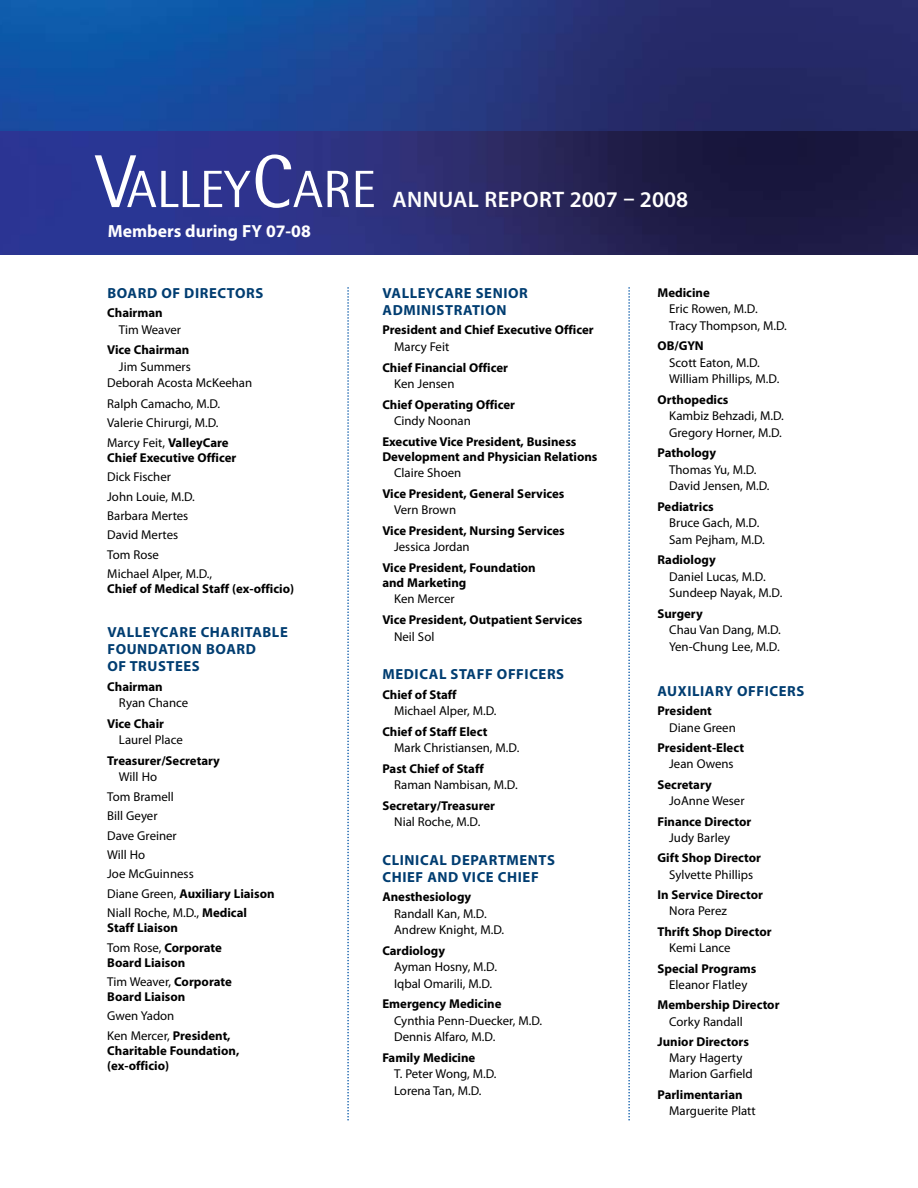
<style>
.page{position:relative;width:918px;height:1188px;background:#fff}
.page>*{position:absolute;margin:0;border:0;box-sizing:border-box;transform-origin:0 0}
.t1{font:52.5px "Rotis Semi Sans";color:#fff}
.t2{font:600 22.5px "Myriad Pro";letter-spacing:.02em;color:#fff}
.t3{font:700 17.7px "Myriad Pro";color:#fff}
.t4{font:700 14.7px/17.1px "Myriad Pro";letter-spacing:.04em;color:#003d71}
.t5{font:12.9px/19.4px "Myriad Pro";color:#000}
.t6{font:700 12.9px/15px "Myriad Pro";color:#000}
.s1{font-size:75px}
.s2{font-weight:700}
.s3{font-weight:400}
</style>
<div class="page">
<img style="left:0;top:0;width:918px;height:131px">
<img style="left:0;top:131px;width:918px;height:124px">
<svg style="left:347px;top:287px;width:2px;height:833px"></svg>
<svg style="left:628px;top:287px;width:2px;height:833px"></svg>
<h1 class="t1" style="left:96px;top:158px;width:281px"><span class="s1">V</span>ALLEY<span class="s1">C</span>ARE</h1>
<h3 class="t3" style="left:108px;top:220px;width:205px">Members during FY 07-08</h3>
<h2 class="t2" style="left:392px;top:185px;width:297px">ANNUAL REPORT 2007 – 2008</h2>
<p class="t4" style="left:107px;top:284px;width:157px">BOARD OF DIRECTORS</p>
<p class="t6" style="left:107px;top:305px;width:57px">Chairman</p>
<p class="t5" style="left:119px;top:320px;width:64px">tim Weaver</p>
<p class="t6" style="left:107px;top:342px;width:84px">Vice Chairman</p>
<p class="t5" style="left:107px;top:358px;width:147px;line-height:16.4px;text-indent:12px">Jim Summers<br>Deborah Acosta McKeehan</p>
<p class="t5" style="left:107px;top:394px;width:123px">ralph Camacho, M.D.<br>Valerie Chirurgi, M.D.<br>Marcy feit, <span class="s2">ValleyCare</span></p>
<p class="t6" style="left:107px;top:450px;width:131px">Chief Executive Officer</p>
<p class="t5" style="left:107px;top:467px;width:107px">Dick fischer<br>John Louie, M.D.<br>Barbara Mertes<br>David Mertes<br>tom rose<br>Michael Alper, M.D.,</p>
<p class="t6" style="left:107px;top:581px;width:188px">Chief of Medical Staff (ex-officio)</p>
<p class="t4" style="left:107px;top:623px;width:182px">VALLEYCARE CHARITABLE<br>FOUNDATION BOARD<br>OF TRUSTEES</p>
<p class="t6" style="left:107px;top:678px;width:57px">Chairman</p>
<p class="t5" style="left:119px;top:693px;width:71px">ryan Chance</p>
<p class="t6" style="left:107px;top:716px;width:58px">Vice Chair</p>
<p class="t5" style="left:119px;top:730px;width:65px">Laurel Place</p>
<p class="t6" style="left:107px;top:753px;width:114px">Treasurer/Secretary</p>
<p class="t5" style="left:107px;top:767px;width:169px;text-indent:12px">Will Ho<br>tom Bramell<br>Bill Geyer<br>Dave Greiner<br>Will Ho<br>Joe McGuinness<br>Diane Green, <span class="s2">Auxiliary Liaison<br></span>Niall roche, M.D., <span class="s2">Medical</span></p>
<p class="t6" style="left:107px;top:918px;width:116px;line-height:19.4px">Staff Liaison<br><span class="s3">tom rose,</span> Corporate</p>
<p class="t6" style="left:107px;top:952px;width:126px;line-height:19.4px">Board Liaison<br><span class="s3">tim Weaver,</span> Corporate</p>
<p class="t6" style="left:107px;top:989px;width:80px">Board Liaison</p>
<p class="t5" style="left:107px;top:1006px;width:125px">Gwen Yadon<br>Ken Mercer, <span class="s2">President,</span></p>
<p class="t6" style="left:107px;top:1042px;width:134px">Charitable Foundation, (ex-officio)</p>
<p class="t4" style="left:383px;top:284px;width:147px">VALLEYCARE SENIOR<br>ADMINISTRATION</p>
<p class="t6" style="left:382px;top:322px;width:213px">President and Chief Executive Officer</p>
<p class="t5" style="left:394px;top:337px;width:57px">Marcy feit</p>
<p class="t6" style="left:382px;top:359px;width:127px">Chief Financial Officer</p>
<p class="t5" style="left:394px;top:374px;width:62px">Ken Jensen</p>
<p class="t6" style="left:382px;top:396px;width:134px">Chief Operating Officer</p>
<p class="t5" style="left:394px;top:411px;width:78px">Cindy Noonan</p>
<p class="t6" style="left:382px;top:434px;width:217px">Executive Vice President, Business<br>Development and Physician Relations</p>
<p class="t5" style="left:394px;top:463px;width:69px">Claire Shoen</p>
<p class="t6" style="left:382px;top:486px;width:184px">Vice President, General Services</p>
<p class="t5" style="left:394px;top:500px;width:64px">Vern Brown</p>
<p class="t6" style="left:382px;top:523px;width:184px">Vice President, Nursing Services</p>
<p class="t5" style="left:394px;top:537px;width:77px">Jessica Jordan</p>
<p class="t6" style="left:382px;top:560px;width:155px">Vice President, Foundation and Marketing</p>
<p class="t5" style="left:394px;top:589px;width:62px">Ken Mercer</p>
<p class="t6" style="left:382px;top:612px;width:202px">Vice President, Outpatient Services</p>
<p class="t5" style="left:394px;top:626px;width:42px">Neil Sol</p>
<p class="t4" style="left:383px;top:665px;width:183px">MEDICAL STAFF OFFICERS</p>
<p class="t6" style="left:382px;top:686px;width:76px">Chief of Staff</p>
<p class="t5" style="left:394px;top:701px;width:104px">Michael Alper, M.D.</p>
<p class="t6" style="left:382px;top:723px;width:107px">Chief of Staff Elect</p>
<p class="t5" style="left:394px;top:738px;width:127px">Mark Christiansen, M.D.</p>
<p class="t6" style="left:382px;top:760px;width:103px">Past Chief of Staff</p>
<p class="t5" style="left:394px;top:775px;width:125px">raman Nambisan, M.D.</p>
<p class="t6" style="left:382px;top:798px;width:114px">Secretary/Treasurer</p>
<p class="t5" style="left:394px;top:812px;width:88px">Nial roche, M.D.</p>
<p class="t4" style="left:383px;top:851px;width:174px">CLINICAL DEPARTMENTS<br>CHIEF AND VICE CHIEF</p>
<p class="t6" style="left:382px;top:889px;width:90px">Anesthesiology</p>
<p class="t5" style="left:394px;top:905px;width:112px;line-height:16.4px">randall Kan, M.D.<br>Andrew Knight, M.D.</p>
<p class="t6" style="left:382px;top:943px;width:64px">Cardiology</p>
<p class="t5" style="left:394px;top:959px;width:104px;line-height:16.4px">Ayman Hosny, M.D. iqbal omarili, M.D.</p>
<p class="t6" style="left:382px;top:996px;width:121px">Emergency Medicine</p>
<p class="t5" style="left:394px;top:1012px;width:150px;line-height:16.4px">Cynthia Penn-Duecker, M.D.<br>Dennis Alfaro, M.D.</p>
<p class="t6" style="left:382px;top:1050px;width:95px">Family Medicine</p>
<p class="t5" style="left:394px;top:1066px;width:104px;line-height:16.4px">t. Peter Wong, M.D.<br>Lorena tan, M.D.</p>
<p class="t6" style="left:658px;top:285px;width:54px">Medicine</p>
<p class="t5" style="left:669px;top:301px;width:119px;line-height:16.4px">Eric rowen, M.D. tracy thompson, M.D.</p>
<p class="t6" style="left:658px;top:338px;width:48px">OB/GYN</p>
<p class="t5" style="left:669px;top:354px;width:112px;line-height:16.4px">Scott Eaton, M.D.<br>William Phillips, M.D.</p>
<p class="t6" style="left:658px;top:392px;width:72px">Orthopedics</p>
<p class="t5" style="left:669px;top:408px;width:116px;line-height:16.4px">Kambiz Behzadi, M.D.<br>Gregory Horner, M.D.</p>
<p class="t6" style="left:658px;top:445px;width:60px">Pathology</p>
<p class="t5" style="left:669px;top:461px;width:102px;line-height:16.4px">thomas Yu, M.D.<br>David Jensen, M.D.</p>
<p class="t6" style="left:658px;top:499px;width:58px">Pediatrics</p>
<p class="t5" style="left:669px;top:515px;width:97px;line-height:16.4px">Bruce Gach, M.D.<br>Sam Pejham, M.D.</p>
<p class="t6" style="left:658px;top:552px;width:60px">Radiology</p>
<p class="t5" style="left:669px;top:568px;width:115px;line-height:16.4px">Daniel Lucas, M.D.<br>Sundeep Nayak, M.D.</p>
<p class="t6" style="left:658px;top:606px;width:47px">Surgery</p>
<p class="t5" style="left:669px;top:622px;width:113px;line-height:16.4px">Chau Van Dang, M.D.<br>Yen-Chung Lee, M.D.</p>
<p class="t4" style="left:658px;top:682px;width:148px">AUXILIARY OFFICERS</p>
<p class="t6" style="left:658px;top:703px;width:56px">President</p>
<p class="t5" style="left:669px;top:717px;width:68px">Diane Green</p>
<p class="t6" style="left:658px;top:740px;width:88px">President-Elect</p>
<p class="t5" style="left:669px;top:754px;width:66px">Jean owens</p>
<p class="t6" style="left:658px;top:777px;width:56px">Secretary</p>
<p class="t5" style="left:669px;top:791px;width:77px">JoAnne Weser</p>
<p class="t6" style="left:658px;top:813px;width:96px">Finance Director</p>
<p class="t5" style="left:669px;top:828px;width:62px">Judy Barley</p>
<p class="t6" style="left:658px;top:850px;width:105px">Gift Shop Director</p>
<p class="t5" style="left:669px;top:864px;width:85px">Sylvette Phillips</p>
<p class="t6" style="left:658px;top:887px;width:107px">In Service Director</p>
<p class="t5" style="left:669px;top:901px;width:59px">Nora Perez</p>
<p class="t6" style="left:658px;top:924px;width:116px">Thrift Shop Director</p>
<p class="t5" style="left:669px;top:938px;width:63px">Kemi Lance</p>
<p class="t6" style="left:658px;top:960px;width:100px">Special Programs</p>
<p class="t5" style="left:669px;top:975px;width:80px">Eleanor flatley</p>
<p class="t6" style="left:658px;top:997px;width:124px">Membership Director</p>
<p class="t5" style="left:669px;top:1011px;width:75px">Corky randall</p>
<p class="t6" style="left:658px;top:1034px;width:93px">Junior Directors</p>
<p class="t5" style="left:669px;top:1050px;width:85px;line-height:16px">Mary Hagerty<br>Marion Garfield</p>
<p class="t6" style="left:658px;top:1087px;width:87px">Parlimentarian</p>
<p class="t5" style="left:669px;top:1101px;width:88px">Marguerite Platt</p>
</div>
